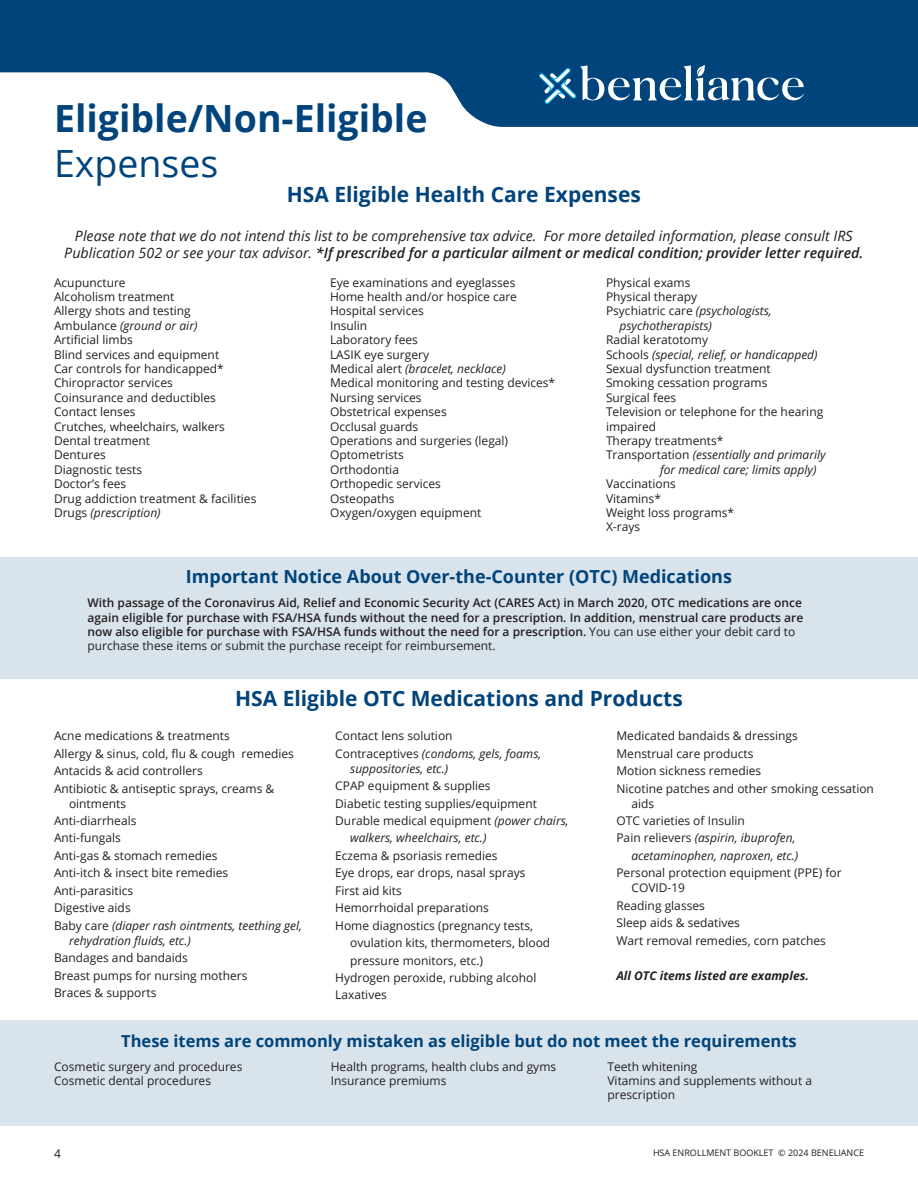
<style>
.page{position:relative;width:918px;height:1188px;background:#fff}
.page>*{position:absolute;margin:0;border:0;box-sizing:border-box;transform-origin:0 0}
.t1{font:700 37.5px "Open Sans";color:#00447b}
.t2{font:37.5px "Open Sans";color:#00447b}
.t3{font:700 21px "Open Sans";color:#00447b}
.t4{font:700 18px "Open Sans";color:#00447b}
.t5{font:700 16.5px "Open Sans";color:#00447b}
.t6{font:italic 14.25px/17.1px "Open Sans";color:#231f20;text-align:center}
.t7{font:12px/14.4px "Open Sans";color:#231f20}
.t8{font:italic 12px/15px "Open Sans";color:#231f20}
.t9{font:600 12px/14.4px "Open Sans";color:#231f20}
.t10{font:italic 700 12px "Open Sans";color:#231f20}
.t11{font:9px "Open Sans";color:#231f20}
.s1{font-weight:600}
.s2{font-style:normal}
.s3{font-style:italic}
.s4{font-weight:400}
</style>
<div class="page">
<div style="left:0;top:557px;width:918px;height:122px;background:#d9e3eb"></div>
<div style="left:0;top:1021px;width:918px;height:105px;background:#d9e3eb"></div>
<svg style="left:0;top:0;width:918px;height:127px;fill:#00447b"></svg>
<svg style="left:539px;top:65px;width:265px;height:39px"></svg>
<p class="t1" style="left:54px;top:92px;width:375px">Eligible/Non-Eligible</p>
<p class="t2" style="left:54px;top:138px;width:166px">Expenses</p>
<p class="t3" style="left:287px;top:180px;width:356px">HSA Eligible Health Care Expenses</p>
<p class="t6" style="left:64px;top:227px;width:801px">Please note that we do not intend this list to be comprehensive tax advice. For more detailed information, please consult IRS<br>Publication 502 or see your tax advisor. <span class="s1">*If prescribed for a particular ailment or medical condition; provider letter required.</span></p>
<p class="t7" style="left:54px;top:275px;width:73px">Acupuncture</p>
<p class="t7" style="left:54px;top:289px;width:122px">Alcoholism treatment</p>
<p class="t7" style="left:54px;top:304px;width:138px">Allergy shots and testing</p>
<p class="t8" style="left:54px;top:318px;width:145px"><span class="s2">Ambulance</span> (ground or air)</p>
<p class="t7" style="left:54px;top:332px;width:80px">Artificial limbs</p>
<p class="t7" style="left:54px;top:347px;width:167px">Blind services and equipment</p>
<p class="t7" style="left:54px;top:361px;width:171px">Car controls for handicapped*</p>
<p class="t7" style="left:54px;top:376px;width:120px">Chiropractor services</p>
<p class="t7" style="left:54px;top:390px;width:163px">Coinsurance and deductibles</p>
<p class="t7" style="left:54px;top:404px;width:83px">Contact lenses</p>
<p class="t7" style="left:54px;top:419px;width:173px">Crutches, wheelchairs, walkers</p>
<p class="t7" style="left:54px;top:433px;width:98px">Dental treatment</p>
<p class="t7" style="left:54px;top:448px;width:53px">Dentures</p>
<p class="t7" style="left:54px;top:462px;width:90px">Diagnostic tests</p>
<p class="t7" style="left:54px;top:476px;width:74px">Doctor’s fees</p>
<p class="t7" style="left:54px;top:491px;width:204px">Drug addiction treatment &amp; facilities</p>
<p class="t8" style="left:54px;top:505px;width:108px"><span class="s2">Drugs</span> (prescription)</p>
<p class="t7" style="left:606px;top:275px;width:86px">Physical exams</p>
<p class="t7" style="left:606px;top:289px;width:93px">Physical therapy</p>
<p class="t7" style="left:606px;top:304px;width:167px">Psychiatric care <span class="s3">(psychologists,</span></p>
<p class="t8" style="left:620px;top:318px;width:94px">psychotherapists)</p>
<p class="t7" style="left:606px;top:332px;width:104px">Radial keratotomy</p>
<p class="t8" style="left:606px;top:347px;width:213px"><span class="s2">Schools</span> (special, relief, or handicapped)</p>
<p class="t7" style="left:606px;top:361px;width:166px">Sexual dysfunction treatment</p>
<p class="t7" style="left:606px;top:376px;width:163px">Smoking cessation programs</p>
<p class="t7" style="left:606px;top:390px;width:72px">Surgical fees</p>
<p class="t7" style="left:606px;top:404px;width:219px">Television or telephone for the hearing impaired</p>
<p class="t7" style="left:606px;top:433px;width:119px">Therapy treatments*</p>
<p class="t8" style="left:660px;top:448px;width:167px;line-height:14.4px;text-indent:-54px"><span class="s2">Transportation</span> (essentially and primarily for medical care; limits apply)</p>
<p class="t7" style="left:606px;top:476px;width:71px">Vaccinations</p>
<p class="t7" style="left:606px;top:491px;width:56px">Vitamins*</p>
<p class="t7" style="left:606px;top:505px;width:130px">Weight loss programs*</p>
<p class="t7" style="left:606px;top:520px;width:36px">X-rays</p>
<p class="t4" style="left:186px;top:564px;width:548px">Important Notice About Over-the-Counter (OTC) Medications</p>
<p class="t9" style="left:87px;top:595px;width:717px">With passage of the Coronavirus Aid, Relief and Economic Security Act (CARES Act) in March 2020, OTC medications are once again eligible for purchase with FSA/HSA funds without the need for a prescription. In addition, menstrual care products are now also eligible for purchase with FSA/HSA funds without the need for a prescription. <span class="s4">You can use either your debit card to purchase these items or submit the purchase receipt for reimbursement.</span></p>
<p class="t3" style="left:235px;top:684px;width:449px">HSA Eligible OTC Medications and Products</p>
<p class="t7" style="left:330px;top:275px;width:187px">Eye examinations and eyeglasses</p>
<p class="t7" style="left:330px;top:289px;width:189px">Home health and/or hospice care</p>
<p class="t7" style="left:330px;top:304px;width:95px">Hospital services</p>
<p class="t7" style="left:330px;top:318px;width:39px">Insulin</p>
<p class="t7" style="left:330px;top:332px;width:89px">Laboratory fees</p>
<p class="t7" style="left:330px;top:347px;width:101px">LASIK eye surgery</p>
<p class="t8" style="left:330px;top:361px;width:177px"><span class="s2">Medical alert</span> (bracelet, necklace)</p>
<p class="t7" style="left:330px;top:376px;width:227px">Medical monitoring and testing devices*</p>
<p class="t7" style="left:330px;top:390px;width:93px">Nursing services</p>
<p class="t7" style="left:330px;top:404px;width:118px">Obstetrical expenses</p>
<p class="t7" style="left:330px;top:419px;width:90px">Occlusal guards</p>
<p class="t7" style="left:330px;top:433px;width:180px">Operations and surgeries (legal)</p>
<p class="t7" style="left:330px;top:448px;width:75px">Optometrists</p>
<p class="t7" style="left:330px;top:462px;width:71px">Orthodontia</p>
<p class="t7" style="left:330px;top:476px;width:112px">Orthopedic services</p>
<p class="t7" style="left:330px;top:491px;width:66px">Osteopaths</p>
<p class="t7" style="left:330px;top:505px;width:153px">Oxygen/oxygen equipment</p>
<p class="t7" style="left:54px;top:728px;width:177px">Acne medications &amp; treatments</p>
<p class="t7" style="left:54px;top:746px;width:241px">Allergy &amp; sinus, cold, flu &amp; cough remedies</p>
<p class="t7" style="left:54px;top:763px;width:150px">Antacids &amp; acid controllers</p>
<p class="t7" style="left:69px;top:780px;width:207px;line-height:15px;text-indent:-15px">Antibiotic &amp; antiseptic sprays, creams &amp; ointments</p>
<p class="t7" style="left:54px;top:813px;width:84px">Anti-diarrheals</p>
<p class="t7" style="left:54px;top:831px;width:68px">Anti-fungals</p>
<p class="t7" style="left:54px;top:848px;width:165px">Anti-gas &amp; stomach remedies</p>
<p class="t7" style="left:54px;top:865px;width:176px">Anti-itch &amp; insect bite remedies</p>
<p class="t7" style="left:54px;top:883px;width:81px">Anti-parasitics</p>
<p class="t7" style="left:54px;top:900px;width:78px">Digestive aids</p>
<p class="t8" style="left:69px;top:917px;width:235px;text-indent:-15px"><span class="s2">Baby care</span> (diaper rash ointments, teething gel, rehydration fluids, etc.)</p>
<p class="t7" style="left:54px;top:950px;width:136px">Bandages and bandaids</p>
<p class="t7" style="left:54px;top:968px;width:195px">Breast pumps for nursing mothers</p>
<p class="t7" style="left:54px;top:985px;width:104px">Braces &amp; supports</p>
<p class="t7" style="left:335px;top:728px;width:119px">Contact lens solution</p>
<p class="t8" style="left:350px;top:746px;width:193px;text-indent:-15px"><span class="s2">Contraceptives</span> (condoms, gels, foams, suppositories, etc.)</p>
<p class="t7" style="left:335px;top:778px;width:157px">CPAP equipment &amp; supplies</p>
<p class="t7" style="left:335px;top:796px;width:203px">Diabetic testing supplies/equipment</p>
<p class="t7" style="left:335px;top:813px;width:235px">Durable medical equipment <span class="s3">(power chairs,</span></p>
<p class="t8" style="left:350px;top:830px;width:138px">walkers, wheelchairs, etc.)</p>
<p class="t7" style="left:335px;top:848px;width:164px">Eczema &amp; psoriasis remedies</p>
<p class="t7" style="left:335px;top:865px;width:192px">Eye drops, ear drops, nasal sprays</p>
<p class="t7" style="left:335px;top:883px;width:68px">First aid kits</p>
<p class="t7" style="left:335px;top:900px;width:155px">Hemorrhoidal preparations</p>
<p class="t7" style="left:335px;top:918px;width:199px">Home diagnostics (pregnancy tests,</p>
<p class="t7" style="left:350px;top:935px;width:202px">ovulation kits, thermometers, blood</p>
<p class="t7" style="left:350px;top:953px;width:134px">pressure monitors, etc.)</p>
<p class="t7" style="left:335px;top:970px;width:203px">Hydrogen peroxide, rubbing alcohol</p>
<p class="t7" style="left:335px;top:987px;width:53px">Laxatives</p>
<p class="t7" style="left:616px;top:728px;width:183px">Medicated bandaids &amp; dressings</p>
<p class="t7" style="left:616px;top:746px;width:139px">Menstrual care products</p>
<p class="t7" style="left:616px;top:763px;width:146px">Motion sickness remedies</p>
<p class="t7" style="left:631px;top:780px;width:244px;line-height:15px;text-indent:-15px">Nicotine patches and other smoking cessation aids</p>
<p class="t7" style="left:616px;top:813px;width:130px">OTC varieties of Insulin</p>
<p class="t8" style="left:616px;top:830px;width:181px"><span class="s2">Pain relievers</span> (aspirin, ibuprofen,</p>
<p class="t8" style="left:631px;top:848px;width:168px">acetaminophen, naproxen, etc.)</p>
<p class="t7" style="left:631px;top:865px;width:212px;line-height:15px;text-indent:-15px">Personal protection equipment (PPE) for<br>COVID-19</p>
<p class="t7" style="left:616px;top:898px;width:90px">Reading glasses</p>
<p class="t7" style="left:616px;top:915px;width:125px">Sleep aids &amp; sedatives</p>
<p class="t7" style="left:616px;top:933px;width:211px">Wart removal remedies, corn patches</p>
<p class="t10" style="left:616px;top:967px;width:194px">All OTC items listed are examples.</p>
<p class="t5" style="left:121px;top:1029px;width:677px">These items are commonly mistaken as eligible but do not meet the requirements</p>
<p class="t7" style="left:54px;top:1059px;width:190px">Cosmetic surgery and procedures<br>Cosmetic dental procedures</p>
<p class="t7" style="left:331px;top:1059px;width:227px">Health programs, health clubs and gyms<br>Insurance premiums</p>
<p class="t7" style="left:608px;top:1059px;width:206px">Teeth whitening<br>Vitamins and supplements without a prescription</p>
<p class="t7" style="left:54px;top:1146px;width:8px">4</p>
<p class="t11" style="left:653px;top:1146px;width:213px">HSA ENROLLMENT BOOKLET © 2024 BENELIANCE</p>
</div>
